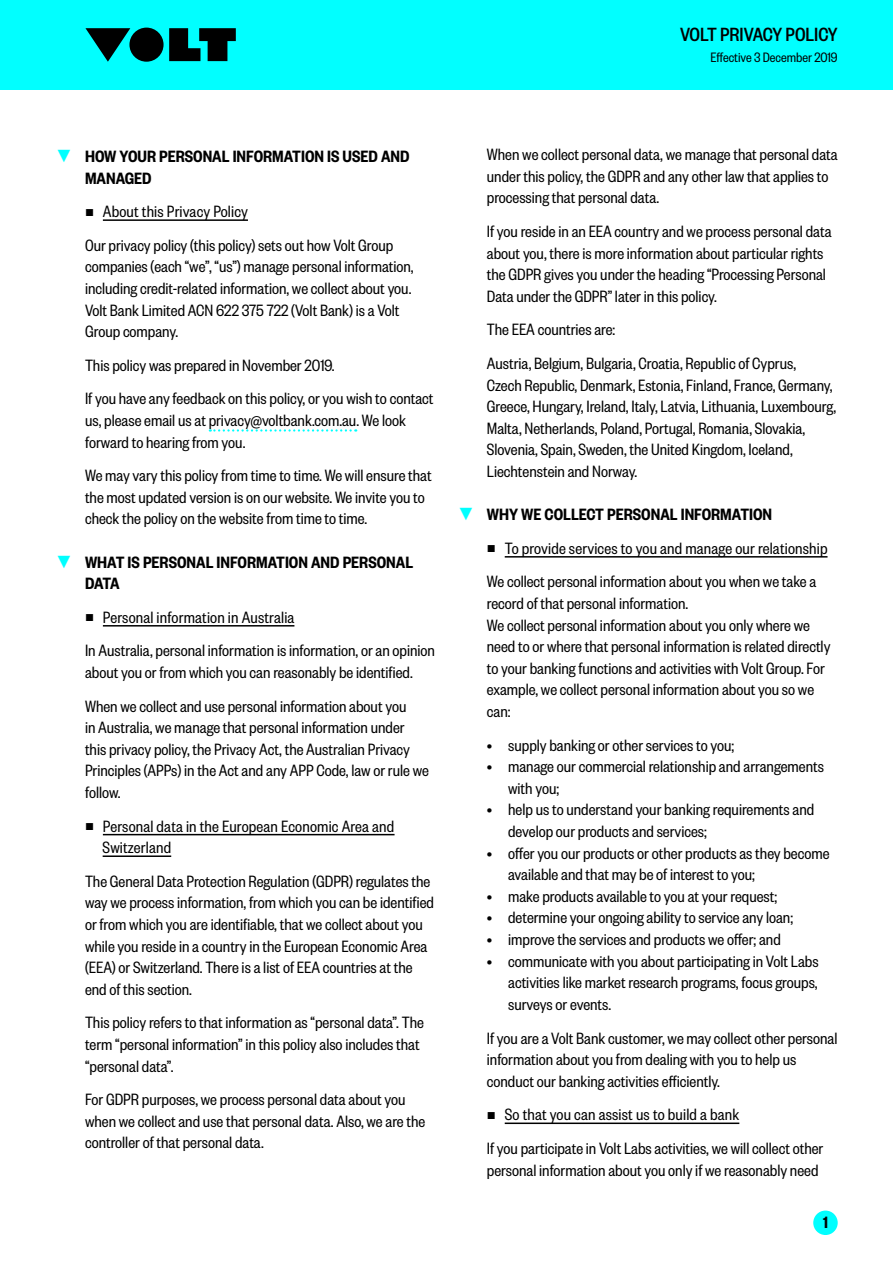
<style>
.page{position:relative;width:893px;height:1263px;background:#fff}
.page>*{position:absolute;margin:0;border:0;box-sizing:border-box;transform-origin:0 0}
.t1{font:500 21px "Founders Grotesk Cond";color:#000}
.t2{font:18px/21.6px "Founders Grotesk Cond";color:#000}
.t3{font:600 18px/21.6px "Founders Grotesk Cond";color:#000}
.t4{font:15px "Founders Grotesk Cond";color:#000}
.s1{font-family:"Arial";font-weight:700;color:#01ffff}
.s2{font-family:"Arial";font-size:15px}
</style>
<div class="page">
<div style="left:0;top:0;width:893px;height:89px;background:#01ffff"></div>
<svg style="left:169px;top:28px;width:67px;height:33px"></svg>
<div style="left:129px;top:28px;width:35px;height:34px;background:#000;border-radius:50%"></div>
<svg style="left:85px;top:28px;width:45px;height:34px"></svg>
<div style="left:813px;top:1210px;width:25px;height:25px;background:#01ffff;border-radius:50%"></div>
<hr style="left:103px;top:219px;width:145px;height:2px;background:#000">
<svg style="left:210px;top:429px;width:146px;height:3px"></svg>
<hr style="left:103px;top:625px;width:191px;height:1px;background:#000">
<hr style="left:103px;top:834px;width:292px;height:1px;background:#000">
<hr style="left:103px;top:855px;width:68px;height:2px;background:#000">
<hr style="left:505px;top:556px;width:322px;height:2px;background:#000">
<hr style="left:505px;top:1122px;width:234px;height:2px;background:#000">
<p class="t1" style="left:680px;top:22px;width:159px">VOLT PRIVACY POLICY</p>
<p class="t4" style="left:710px;top:48px;width:129px">Effective 3 December 2019</p>
<p class="t3" style="left:85px;top:145px;width:326px;text-indent:-30px"><span class="s1">▼</span> HOW YOUR PERSONAL INFORMATION IS USED AND<br>MANAGED</p>
<p class="t2" style="left:85px;top:194px;width:310px;line-height:33.6px"><span class="s2">■</span> About this Privacy Policy<br>Our privacy policy (this policy) sets out how Volt Group</p>
<p class="t2" style="left:85px;top:255px;width:330px">companies (each “we”, “us”) manage personal information, including credit-related information, we collect about you.<br>Volt Bank Limited ACN 622 375 722 (Volt Bank) is a Volt Group company.</p>
<p class="t2" style="left:85px;top:348px;width:350px;line-height:33.6px">This policy was prepared in November 2019.<br>If you have any feedback on this policy, or you wish to contact</p>
<p class="t2" style="left:85px;top:409px;width:322px">us, please email us at privacy@voltbank.com.au. We look forward to hearing from you.</p>
<p class="t2" style="left:85px;top:464px;width:348px">We may vary this policy from time to time. We will ensure that the most updated version is on our website. We invite you to check the policy on the website from time to time.</p>
<p class="t3" style="left:85px;top:550px;width:330px;text-indent:-30px"><span class="s1">▼</span> WHAT IS PERSONAL INFORMATION AND PERSONAL<br>DATA</p>
<p class="t2" style="left:85px;top:600px;width:351px;line-height:33.6px"><span class="s2">■</span> Personal information in Australia<br>In Australia, personal information is information, or an opinion</p>
<p class="t2" style="left:85px;top:655px;width:329px;line-height:33.6px">about you or from which you can reasonably be identified.<br>When we collect and use personal information about you</p>
<p class="t2" style="left:85px;top:716px;width:345px">in Australia, we manage that personal information under this privacy policy, the Privacy Act, the Australian Privacy Principles (APPs) in the Act and any APP Code, law or rule we follow.</p>
<p class="t2" style="left:103px;top:814px;width:293px;text-indent:-18px"><span class="s2">■</span> Personal data in the European Economic Area and<br>Switzerland</p>
<p class="t2" style="left:85px;top:870px;width:350px">The General Data Protection Regulation (GDPR) regulates the way we process information, from which you can be identified or from which you are identifiable, that we collect about you while you reside in a country in the European Economic Area (EEA) or Switzerland. There is a list of EEA countries at the end of this section.</p>
<p class="t2" style="left:85px;top:1011px;width:340px">This policy refers to that information as “personal data”. The term “personal information” in this policy also includes that “personal data”.</p>
<p class="t2" style="left:85px;top:1088px;width:342px">For GDPR purposes, we process personal data about you when we collect and use that personal data. Also, we are the controller of that personal data.</p>
<p class="t2" style="left:487px;top:143px;width:352px">When we collect personal data, we manage that personal data under this policy, the GDPR and any other law that applies to processing that personal data.</p>
<p class="t2" style="left:487px;top:220px;width:346px">If you reside in an EEA country and we process personal data about you, there is more information about particular rights the GDPR gives you under the heading “Processing Personal Data under the GDPR” later in this policy.</p>
<p class="t2" style="left:487px;top:312px;width:311px;line-height:33.6px">The EEA countries are:<br>Austria, Belgium, Bulgaria, Croatia, Republic of Cyprus,</p>
<p class="t2" style="left:487px;top:373px;width:351px">Czech Republic, Denmark, Estonia, Finland, France, Germany, Greece, Hungary, Ireland, Italy, Latvia, Lithuania, Luxembourg, Malta, Netherlands, Poland, Portugal, Romania, Slovakia, Slovenia, Spain, Sweden, the United Kingdom, Iceland, Liechtenstein and Norway.</p>
<p class="t3" style="left:457px;top:503px;width:317px"><span class="s1">▼</span> WHY WE COLLECT PERSONAL INFORMATION</p>
<p class="t2" style="left:487px;top:531px;width:342px;line-height:33.6px"><span class="s2">■</span> To provide services to you and manage our relationship<br>We collect personal information about you when we take a</p>
<p class="t2" style="left:487px;top:592px;width:345px">record of that personal information.<br>We collect personal information about you only where we need to or where that personal information is related directly to your banking functions and activities with Volt Group. For example, we collect personal information about you so we can:</p>
<p class="t2" style="left:487px;top:733px;width:249px">• supply banking or other services to you;</p>
<p class="t2" style="left:508px;top:755px;width:317px;text-indent:-21px">• manage our commercial relationship and arrangements with you;</p>
<p class="t2" style="left:508px;top:798px;width:308px;text-indent:-21px">• help us to understand your banking requirements and develop our products and services;</p>
<p class="t2" style="left:508px;top:841px;width:323px;text-indent:-21px">• offer you our products or other products as they become available and that may be of interest to you;</p>
<p class="t2" style="left:487px;top:885px;width:292px">• make products available to you at your request;</p>
<p class="t2" style="left:487px;top:906px;width:308px">• determine your ongoing ability to service any loan;</p>
<p class="t2" style="left:487px;top:928px;width:295px">• improve the services and products we offer; and</p>
<p class="t2" style="left:508px;top:949px;width:312px;text-align:justify;text-indent:-21px">• communicate with you about participating in Volt Labs activities like market research programs, focus groups, surveys or events.</p>
<p class="t2" style="left:487px;top:1026px;width:352px">If you are a Volt Bank customer, we may collect other personal information about you from dealing with you to help us conduct our banking activities efficiently.</p>
<p class="t2" style="left:487px;top:1097px;width:338px;line-height:33.6px"><span class="s2">■</span> So that you can assist us to build a bank<br>If you participate in Volt Labs activities, we will collect other</p>
<p class="t2" style="left:487px;top:1158px;width:333px">personal information about you only if we reasonably need</p>
<p class="t3" style="left:823px;top:1211px;width:6px">1</p>
</div>
